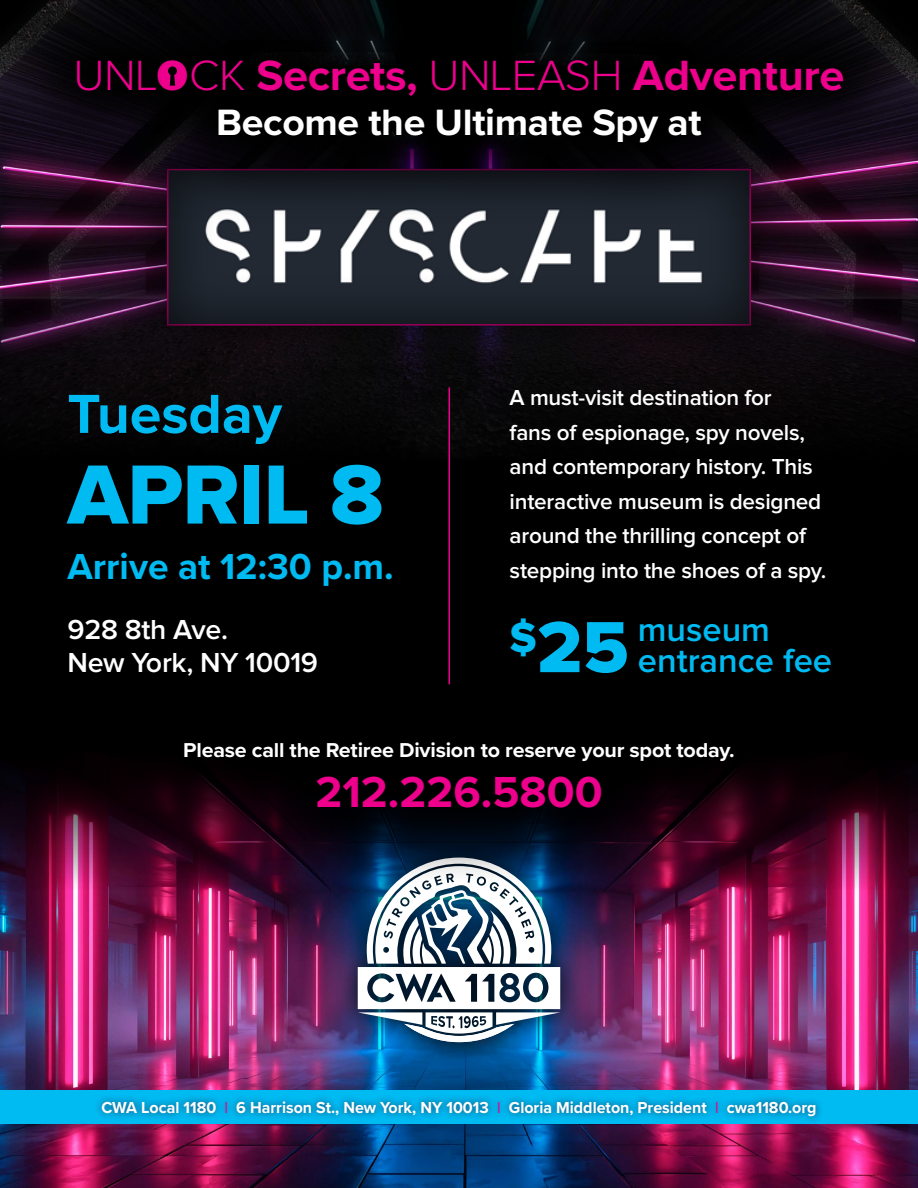
<style>
.page{position:relative;width:918px;height:1188px;background:#fff}
.page>*{position:absolute;margin:0;border:0;box-sizing:border-box;transform-origin:0 0}
.t1{font:87px "Proxima Nova Extrabld";letter-spacing:-.01em;color:#00baf2}
.t2{font:700 57px "Proxima Nova";color:#00baf2}
.t3{font:700 45px "Proxima Nova";color:#ec008c}
.t4{font:700 43.8px "Proxima Nova";letter-spacing:-.01em;color:#ec008c}
.t5{font:700 37.95px "Proxima Nova";letter-spacing:-.01em;color:#fff}
.t6{font:700 37.5px "Proxima Nova";color:#00baf2}
.t7{font:600 34.5px/31.5px "Proxima Nova";color:#00baf2}
.t8{font:600 28.5px/33px "Proxima Nova";letter-spacing:-.01em;color:#fff}
.t9{font:600 22.5px/34.5px "Proxima Nova";letter-spacing:-.01em;color:#fff}
.t10{font:700 20.85px "Proxima Nova";letter-spacing:-.01em;color:#fff}
.t11{font:700 16.5px "Proxima Nova";color:#fff}
.s1{font-weight:300}
.s2{font-family:"Proxima Nova Extrabld";font-weight:400;font-size:43.65px}
.s3{font-family:"Proxima Nova Extrabld";font-weight:400;font-size:75px}
.s4{font-weight:400;color:#ec008c}
</style>
<div class="page">
<div style="left:0;top:299px;width:918px;height:889px;background:#000"></div>
<img style="left:0;top:775px;width:918px;height:413px">
<img style="left:0;top:0;width:918px;height:461px">
<svg style="left:337px;top:887px;width:244px;height:176px;background:#1f427f"></svg>
<svg style="left:358px;top:887px;width:202px;height:155px;background:#8ca2b3"></svg>
<svg style="left:106px;top:664px;width:705px;height:223px"></svg>
<div style="left:115px;top:117px;width:688px;height:260px;background:#000;opacity:.75"></div>
<div style="left:153px;top:158px;width:610px;height:170px;background:#000;opacity:.75"></div>
<div style="left:0;top:1090px;width:918px;height:34px;background:#00baf2"></div>
<div style="left:95px;top:1094px;width:729px;height:30px;background:#242042;opacity:.75"></div>
<hr style="left:449px;top:387px;width:1px;height:297px;background:#ec008c">
<svg style="left:1px;top:0;width:917px;height:218px;background:#0d0910"></svg>
<div style="left:159px;top:62px;width:27px;height:27px;background:#ec008c;border-radius:50%"></div>
<div style="left:168px;top:66px;width:9px;height:9px;background:#000;border-radius:50%"></div>
<svg style="left:170px;top:74px;width:5px;height:12px"></svg>
<h3 class="t4" style="left:74px;top:43px;width:772px"><span class="s1">UNLOCK</span> Secrets, <span class="s1">UNLEASH</span> Adventure</h3>
<h3 class="t5" style="left:216px;top:94px;width:487px">Become the Ultimate Spy at</h3>
<h2 class="t2" style="left:68px;top:371px;width:216px">Tuesday</h2>
<h1 class="t1" style="left:68px;top:445px;width:318px">APRIL 8</h1>
<h3 class="t6" style="left:68px;top:539px;width:328px">Arrive at 12:30 p.m.</h3>
<p class="t8" style="left:68px;top:614px;width:252px">928 8th Ave.<br>New York, NY 10019</p>
<p class="t9" style="left:510px;top:381px;width:318px">A must-visit destination for<br>fans of espionage, spy novels, and contemporary history. This interactive museum is designed around the thrilling concept of stepping into the shoes of a spy.</p>
<h3 class="t7" style="left:638px;top:614px;width:196px;text-indent:-128px"><span class="s2">$</span><span class="s3">25</span> museum entrance fee</h3>
<p class="t10" style="left:183px;top:734px;width:553px">Please call the Retiree Division to reserve your spot today.</p>
<h3 class="t3" style="left:315px;top:758px;width:289px">212.226.5800</h3>
<p class="t11" style="left:101px;top:1095px;width:717px">CWA Local 1180 <span class="s4">l</span> 6 Harrison St., New York, NY 10013 <span class="s4">l</span> Gloria Middleton, President <span class="s4">l</span> cwa1180.org</p>
</div>
